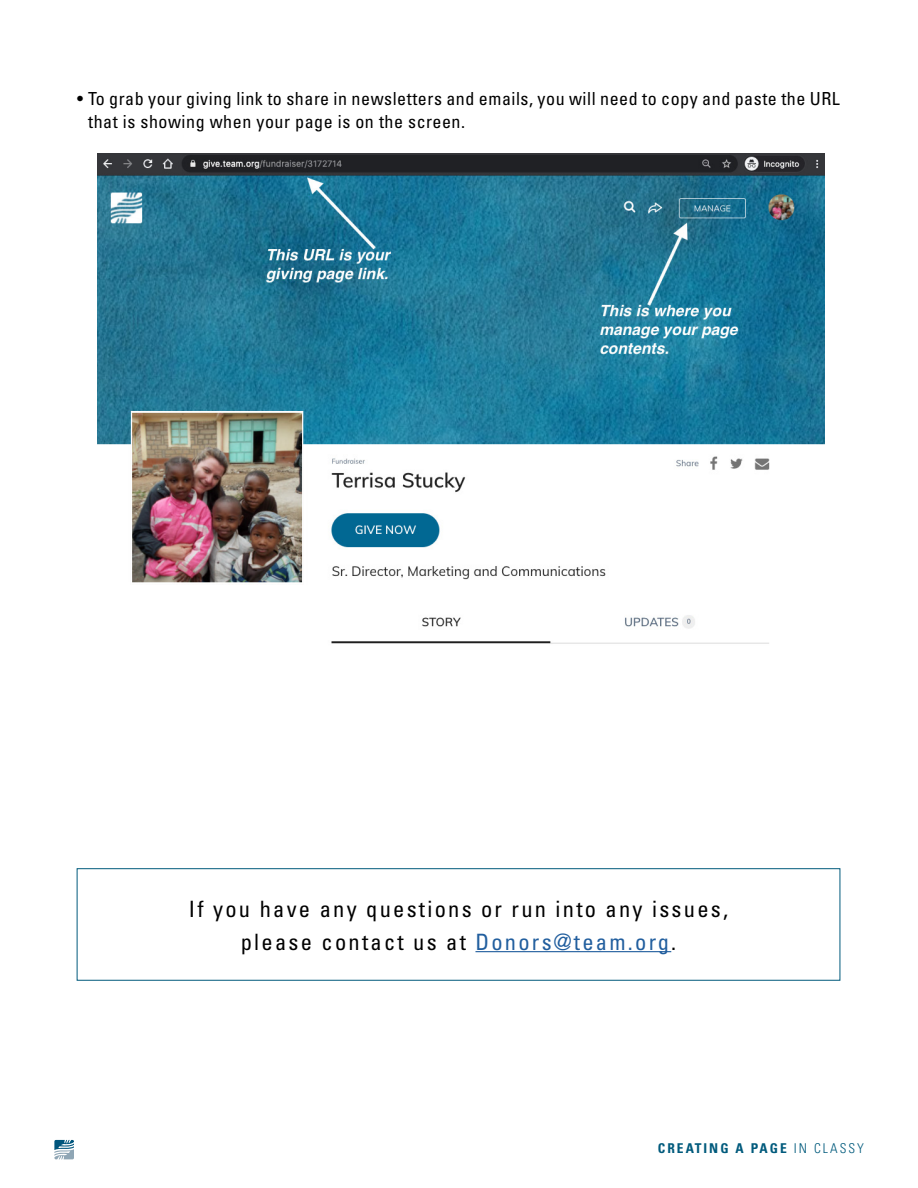
<style>
.page{position:relative;width:918px;height:1188px;background:#fff}
.page>*{position:absolute;margin:0;border:0;box-sizing:border-box;transform-origin:0 0}
.t1{font:22.5px/33px "Univers LT 57 Cn";letter-spacing:.1em;color:#000;text-align:center}
.t2{font:18px/22.5px "Univers LT 57 Cn";letter-spacing:.03em;color:#000}
.t3{font:13.5px "Univers LT 67 Bd Cn";letter-spacing:.15em;color:#005a7c}
.s1{color:#215e9e}
.s2{font-family:"Univers LT 47 Lt Cn"}
</style>
<div class="page">
<svg style="left:54px;top:1140px;width:20px;height:19px"></svg>
<hr style="left:475px;top:951px;width:196px;height:1px;background:#215e9e">
<div style="left:77px;top:868px;width:763px;height:113px;border:1px solid #005a7c"></div>
<img style="left:97px;top:153px;width:728px;height:491px">
<p class="t2" style="left:88px;top:87px;width:753px;text-indent:-11px">• To grab your giving link to share in newsletters and emails, you will need to copy and paste the URL that is showing when your page is on the screen.</p>
<p class="t1" style="left:189px;top:892px;width:541px">If you have any questions or run into any issues, please contact us at <span class="s1">Donors@team.org</span>.</p>
<p class="t3" style="left:658px;top:1140px;width:208px">CREATING A PAGE <span class="s2">IN CLASSY</span></p>
</div>
